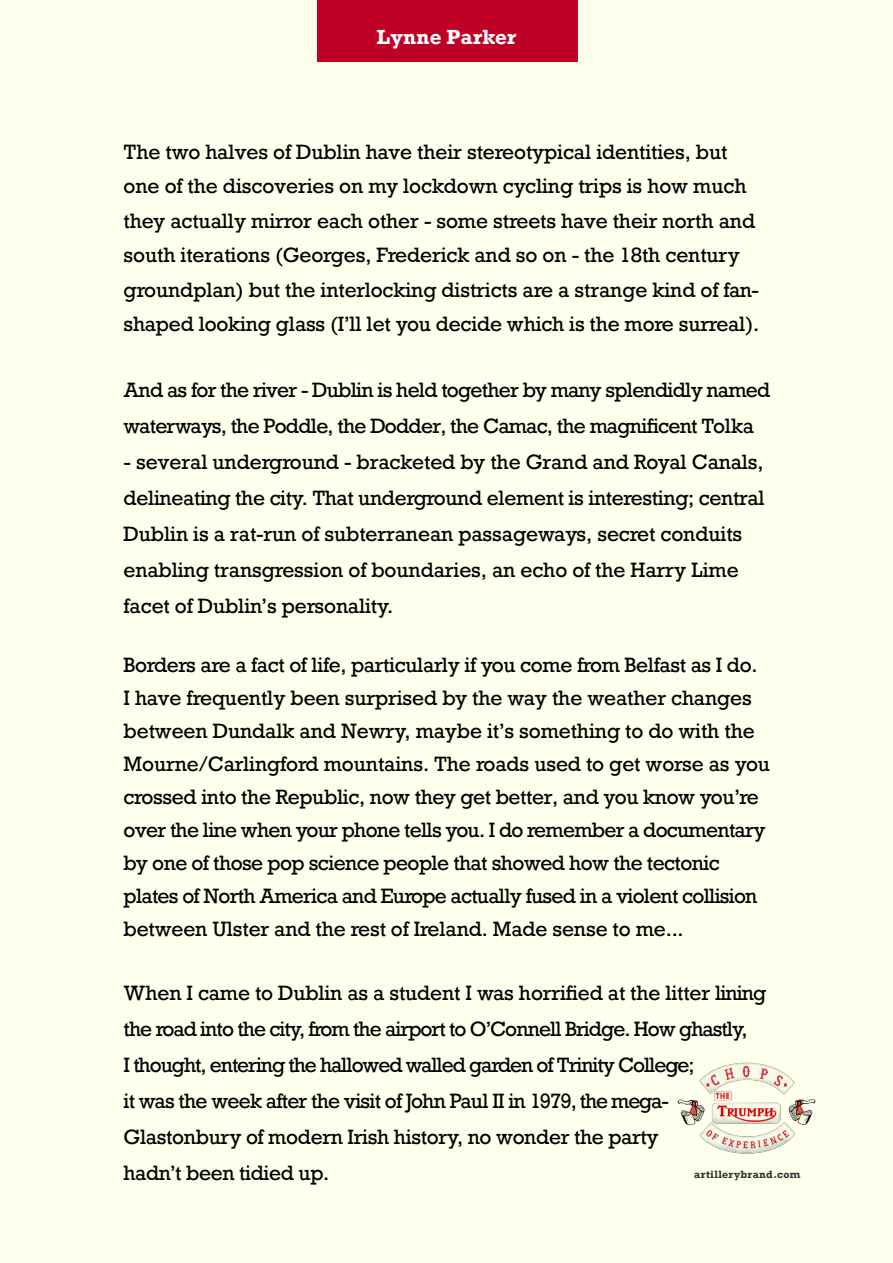
<style>
.page{position:relative;width:893px;height:1263px;background:#ffffed}
.page>*{position:absolute;margin:0;border:0;box-sizing:border-box;transform-origin:0 0}
.t1{font:19.5px/33px "Rockwell";letter-spacing:-.02em;color:#000}
.t2{font:19.5px/36px "Rockwell";letter-spacing:-.04em;color:#000}
.t3{font:700 19.2px "Rockwell";color:#fff}
.t4{font:700 10.05px "Rockwell";letter-spacing:.03em;color:#333}
</style>
<div class="page">
<img style="left:677px;top:1062px;width:139px;height:92px">
<div style="left:317px;top:0;width:260px;height:62px;background:#be0027"></div>
<p class="t3" style="left:377px;top:25px;width:141px">Ly ne Parker</p>
<p class="t3" style="left:385px;top:25px;width:124px">Jane Doolan</p>
<p class="t1" style="left:124px;top:135px;width:637px;line-height:34.5px">The two halves of Dublin have their stereotypical identities, but one of the discoveries on my lockdown cycling trips is how much they actually mirror each other - some streets have their north and south iterations (Georges, Frederick and so on - the 18th century groundplan) but the interlocking districts are a strange kind of fan&shy;shaped looking glass (I’ll let you decide which is the more surreal).</p>
<p class="t2" style="left:124px;top:373px;width:648px">And as for the river - Dublin is held together by many splendidly named waterways, the Poddle, the Dodder, the Camac, the magnificent Tolka</p>
<p class="t1" style="left:124px;top:445px;width:642px;line-height:36px">- several underground - bracketed by the Grand and Royal Canals, delineating the city. That underground element is interesting; central Dublin is a rat-run of subterranean passageways, secret conduits enabling transgression of boundaries, an echo of the Harry Lime facet of Dublin’s personality.</p>
<p class="t1" style="left:124px;top:649px;width:648px">Borders are a fact of life, particularly if you come from Belfast as I do.<br>I have frequently been surprised by the way the weather changes between Dundalk and Newry, maybe it’s something to do with the Mourne/Carlingford mountains. The roads used to get worse as you crossed into the Republic, now they get better, and you know you’re over the line when your phone tells you. I do remember a documentary by one of those pop science people that showed how the tectonic plates of North America and Europe actually fused in a violent collision between Ulster and the rest of Ireland. Made sense to me...</p>
<p class="t2" style="left:124px;top:975px;width:644px">When I came to Dublin as a student I was horrified at the litter lining the road into the city, from the airport to O’Connell Bridge. How ghastly,<br>I thought, entering the hallowed walled garden of Trinity College;<br>it was the week after the visit of John Paul II in 1979, the mega-Glastonbury of modern Irish history, no wonder the party<br>hadn’t been tidied up.</p>
<p class="t4" style="left:694px;top:1168px;width:108px">artillerybrand.com</p>
</div>
